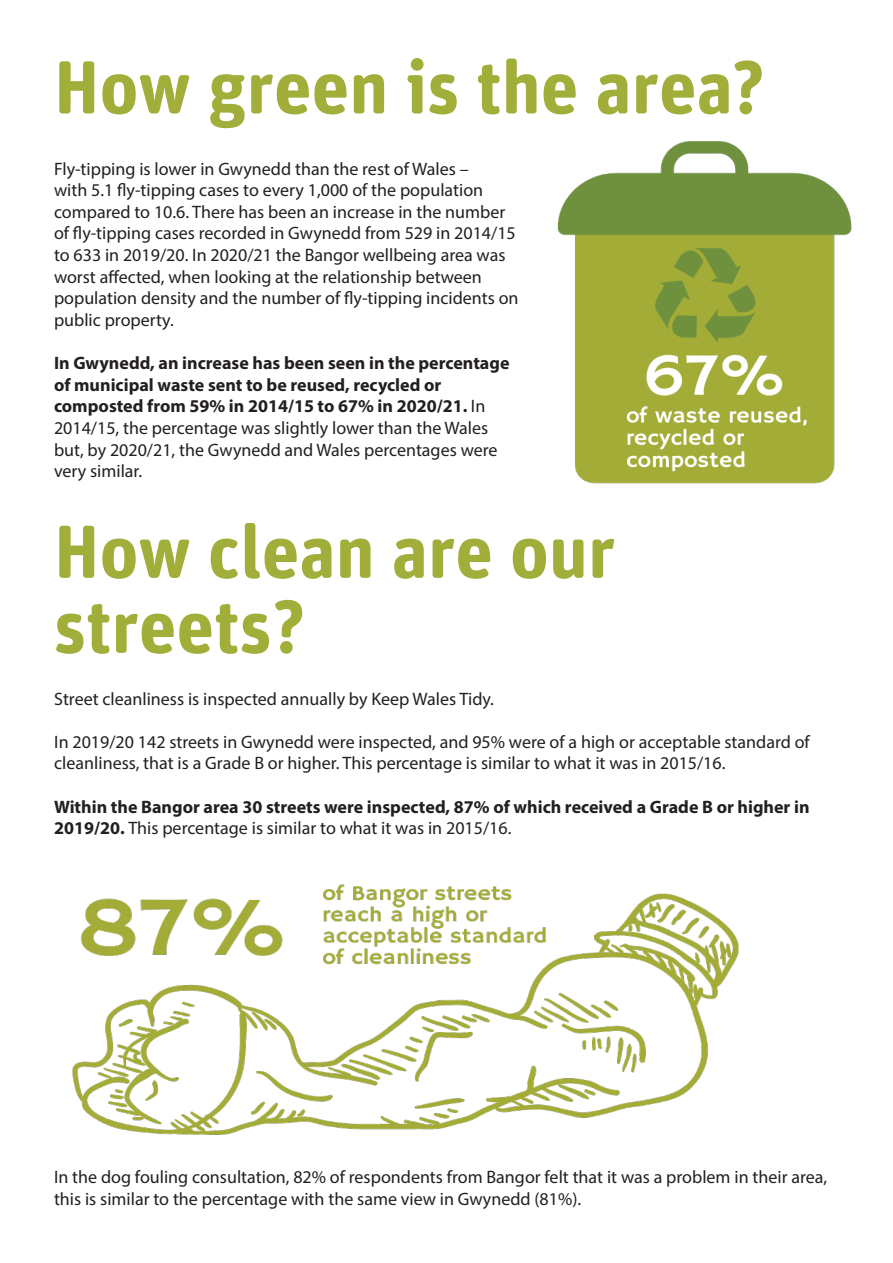
<style>
.page{position:relative;width:893px;height:1263px;background:#fff}
.page>*{position:absolute;margin:0;border:0;box-sizing:border-box;transform-origin:0 0}
.t1{font:700 75px/75px "Unit Rounded Pro";color:#a1ae3a}
.t2{font:18px/21.6px "Myriad Pro";color:#231f20}
.t3{font:700 18px/21.6px "Myriad Pro";color:#231f20}
.s1{font-weight:400}
</style>
<div class="page">
<img style="left:557px;top:141px;width:295px;height:343px">
<img style="left:72px;top:884px;width:667px;height:251px">
<p class="t1" style="left:54px;top:46px;width:712px">How green is the area?</p>
<p class="t2" style="left:54px;top:158px;width:466px">Fly-tipping is lower in Gwynedd than the rest of Wales –<br>with 5.1 fly-tipping cases to every 1,000 of the population compared to 10.6. There has been an increase in the number of fly-tipping cases recorded in Gwynedd from 529 in 2014/15 to 633 in 2019/20. In 2020/21 the Bangor wellbeing area was worst affected, when looking at the relationship between population density and the number of fly-tipping incidents on public property.</p>
<p class="t3" style="left:54px;top:352px;width:457px">In Gwynedd, an increase has been seen in the percentage of municipal waste sent to be reused, recycled or composted from 59% in 2014/15 to 67% in 2020/21. <span class="s1">In 2014/15, the percentage was slightly lower than the Wales but, by 2020/21, the Gwynedd and Wales percentages were very similar.</span></p>
<p class="t1" style="left:54px;top:510px;width:563px">How clean are our streets?</p>
<p class="t2" style="left:54px;top:687px;width:441px">Street cleanliness is inspected annually by Keep Wales Tidy.</p>
<p class="t2" style="left:54px;top:731px;width:757px">In 2019/20 142 streets in Gwynedd were inspected, and 95% were of a high or acceptable standard of cleanliness, that is a Grade B or higher. This percentage is similar to what it was in 2015/16.</p>
<p class="t3" style="left:54px;top:795px;width:757px">Within the Bangor area 30 streets were inspected, 87% of which received a Grade B or higher in<br>2019/20. <span class="s1">This percentage is similar to what it was in 2015/16.</span></p>
<p class="t2" style="left:54px;top:1166px;width:775px">In the dog fouling consultation, 82% of respondents from Bangor felt that it was a problem in their area, this is similar to the percentage with the same view in Gwynedd (81%).</p>
</div>
